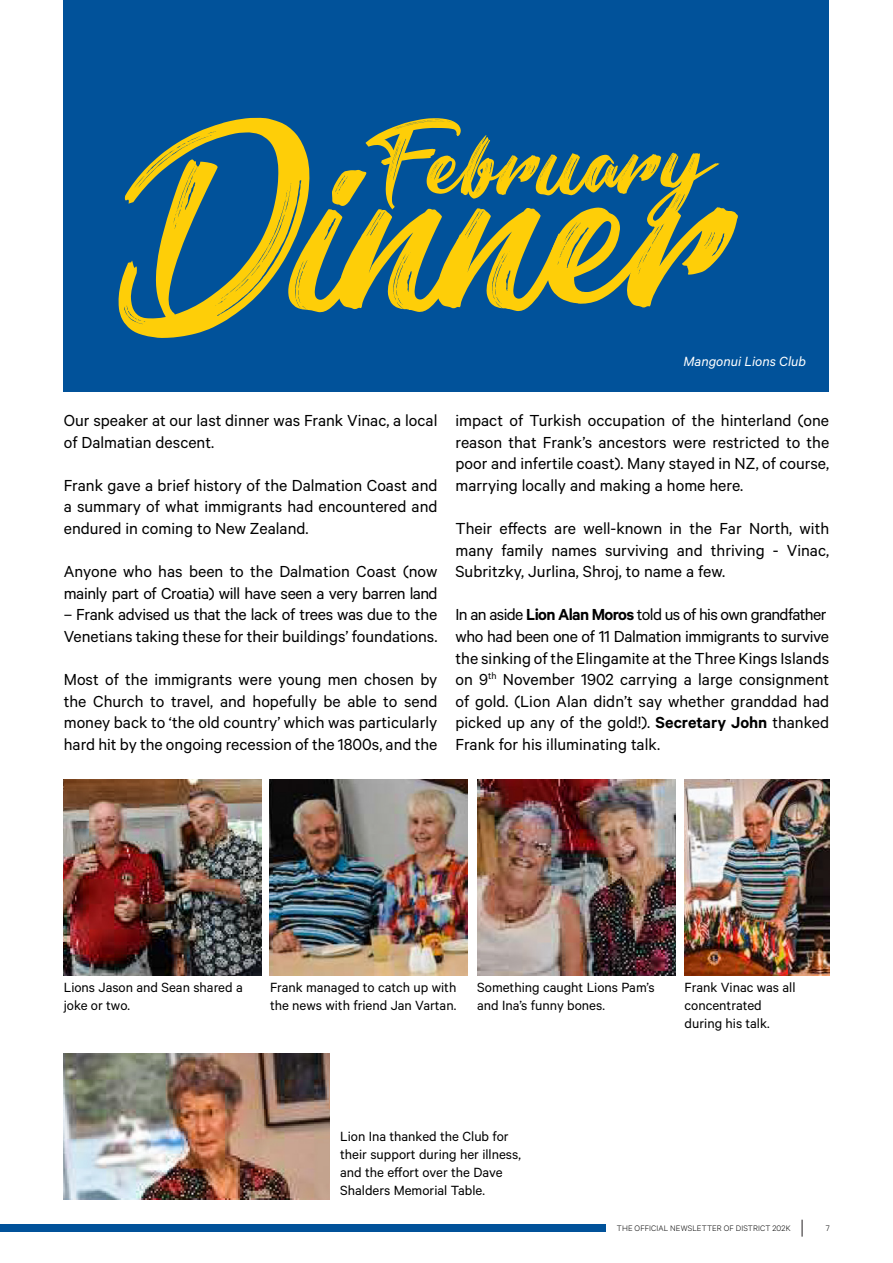
<style>
.page{position:relative;width:893px;height:1263px;background:#fff}
.page>*{position:absolute;margin:0;border:0;box-sizing:border-box;transform-origin:0 0}
.t1{font:224.85px "Barbershop in Thailand";color:#fece08}
.t2{font:89.25px "Barbershop in Thailand";color:#fece08}
.t3{font:18px/21.6px "Calibre";color:#000;text-align:justify}
.t4{font:18px/21.6px "Calibre";letter-spacing:-.02em;color:#000}
.t5{font:15px/18px "Calibre";color:#000}
.t6{font:italic 15px "Calibre";color:#fff}
.t7{font:300 9px "Calibre";letter-spacing:.015em;color:#000}
.s1{font-weight:600}
</style>
<div class="page">
<svg style="left:802px;top:1220px;width:1px;height:16px"></svg>
<div style="left:0;top:1225px;width:605px;height:7px;background:#01529a"></div>
<div style="left:64px;top:0;width:765px;height:392px;background:#01529a"></div>
<img style="left:64px;top:780px;width:198px;height:195px">
<img style="left:477px;top:780px;width:198px;height:195px">
<img style="left:64px;top:1053px;width:266px;height:146px">
<img style="left:684px;top:780px;width:145px;height:195px">
<img style="left:270px;top:780px;width:198px;height:195px">
<h1 class="t1" style="left:105px;top:101px;width:642px;rotate:-1deg">Dinner</h1>
<h2 class="t2" style="left:364px;top:110px;width:352px">February</h2>
<p class="t3" style="left:64px;top:409px;width:375px">Our speaker at our last dinner was Frank Vinac, a local of Dalmatian descent.</p>
<p class="t3" style="left:64px;top:474px;width:375px">Frank gave a brief history of the Dalmation Coast and a summary of what immigrants had encountered and endured in coming to New Zealand.</p>
<p class="t4" style="left:64px;top:560px;width:375px">Anyone who has been to the Dalmation Coast (now mainly part of Croatia) will have seen a very barren land</p>
<p class="t3" style="left:64px;top:603px;width:375px">– Frank advised us that the lack of trees was due to the<br>Venetians taking these for their buildings’ foundations.</p>
<p class="t3" style="left:64px;top:668px;width:375px">Most of the immigrants were young men chosen by the Church to travel, and hopefully be able to send money back to ‘the old country’ which was particularly hard hit by the ongoing recession of the 1800s, and the</p>
<p class="t6" style="left:684px;top:353px;width:124px">Mangonui Lions Club</p>
<p class="t3" style="left:455px;top:409px;width:375px">impact of Turkish occupation of the hinterland (one reason that Frank’s ancestors were restricted to the poor and infertile coast). Many stayed in NZ, of course, marrying locally and making a home here.</p>
<p class="t3" style="left:455px;top:517px;width:375px">Their effects are well-known in the Far North, with many family names surviving and thriving - Vinac, Subritzky, Jurlina, Shroj, to name a few.</p>
<p class="t3" style="left:455px;top:603px;width:375px;text-align:left">In an aside <span class="s1">Lion Alan Moros</span> told us of his own grandfather who had been one of 11 Dalmation immigrants to survive the sinking of the Elingamite at the Three Kings Islands on 9<sup>th</sup> November 1902 carrying a large consignment of gold. (Lion Alan didn’t say whether granddad had picked up any of the gold!). <span class="s1">Secretary John</span> thanked Frank for his illuminating talk.</p>
<p class="t5" style="left:64px;top:977px;width:180px">Lions Jason and Sean shared a joke or two.</p>
<p class="t5" style="left:270px;top:977px;width:188px">Frank managed to catch up with the news with friend Jan Vartan.</p>
<p class="t5" style="left:477px;top:977px;width:179px">Something caught Lions Pam’s and Ina’s funny bones.</p>
<p class="t5" style="left:685px;top:977px;width:112px">Frank Vinac was all concentrated during his talk.</p>
<p class="t5" style="left:340px;top:1127px;width:182px">Lion Ina thanked the Club for their support during her illness, and the effort over the Dave<br>Shalders Memorial Table.</p>
<p class="t7" style="left:617px;top:1222px;width:175px">THE OFFICIAL NEWSLETTER OF DISTRICT 202K</p>
<p class="t7" style="left:826px;top:1222px;width:5px">7</p>
</div>
